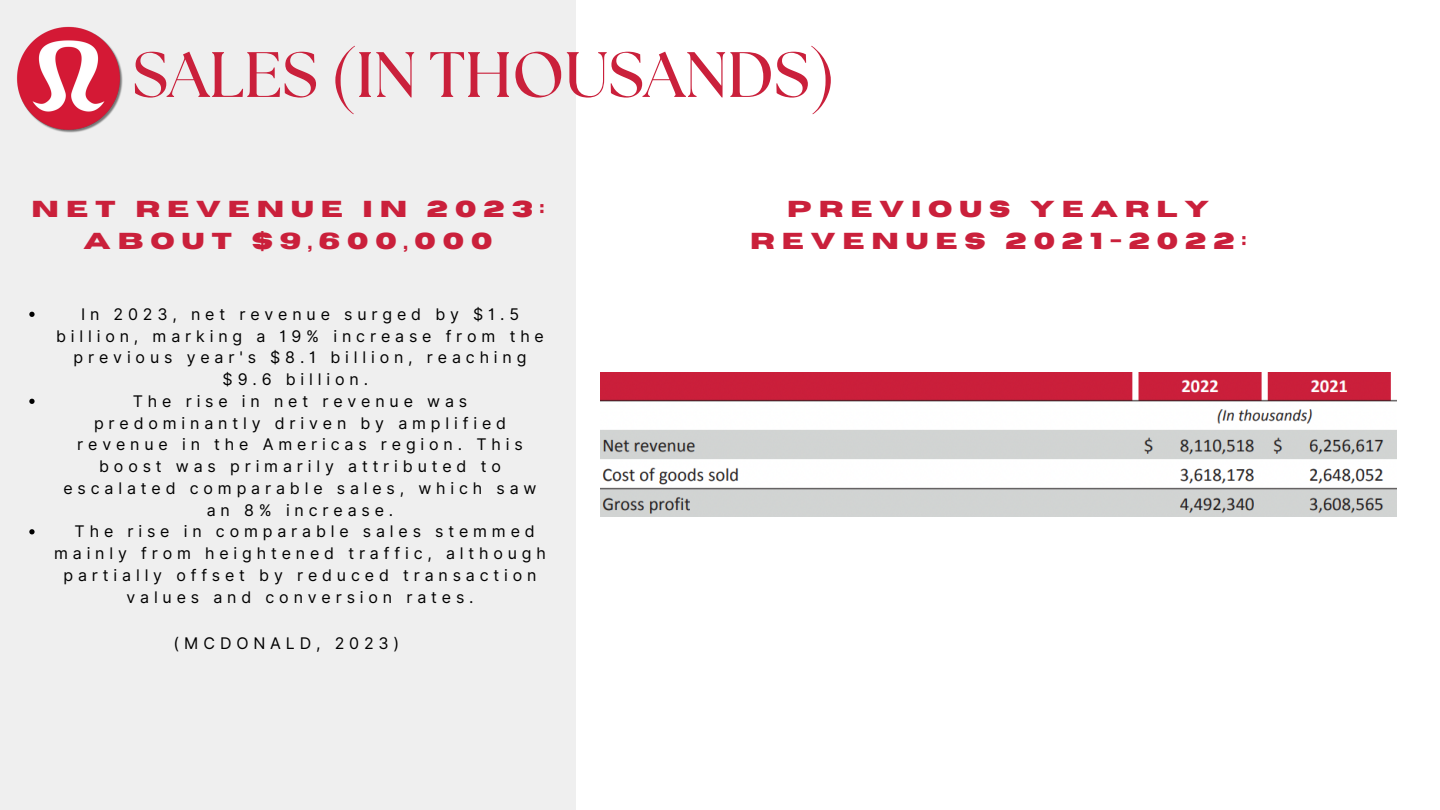
<style>
.page{position:relative;width:1440px;height:810px;background:#fff}
.page>*{position:absolute;margin:0;border:0;box-sizing:border-box;transform-origin:0 0}
.t1{font:700 64px "The Seasons";color:#ca203b}
.t2{font:700 23px/31.5px "Horizon";letter-spacing:.305em;color:#ca203b;text-align:center}
.t3{font:16px/21.8px "Inter";letter-spacing:.305em;color:#000;text-align:center}
</style>
<div class="page">
<div style="left:0;top:0;width:576px;height:810px;background:#efefef"></div>
<img style="left:600px;top:373px;width:796px;height:144px">
<img style="left:16px;top:26px;width:107px;height:107px">
<svg style="left:29px;top:312px;width:6px;height:5px"></svg>
<svg style="left:29px;top:399px;width:6px;height:5px"></svg>
<svg style="left:29px;top:529px;width:6px;height:5px"></svg>
<h2 class="t1" style="left:133px;top:46px;width:704px">SALES (IN THOUSANDS)</h2>
<p class="t2" style="left:32px;top:194px;width:514px">NET REVENUE IN 2023:<br>ABOUT $9,600,000</p>
<h1 class="t3" style="left:56px;top:303px;width:489px">In 2023, net revenue surged by $1.5 billion, marking a 19% increase from the previous year's $8.1 billion, reaching $9.6 billion.</h1>
<h2 class="t3" style="left:64px;top:390px;width:475px">The rise in net revenue was predominantly driven by amplified revenue in the Americas region. This boost was primarily attributed to escalated comparable sales, which saw an 8% increase.</h2>
<p class="t3" style="left:54px;top:521px;width:493px">The rise in comparable sales stemmed mainly from heightened traffic, although partially offset by reduced transaction values and conversion rates.</p>
<p class="t3" style="left:174px;top:632px;width:227px">(MCDONALD, 2023)</p>
<h3 class="t2" style="left:750px;top:194px;width:498px">PREVIOUS YEARLY<br>REVENUES 2021-2022:</h3>
</div>
